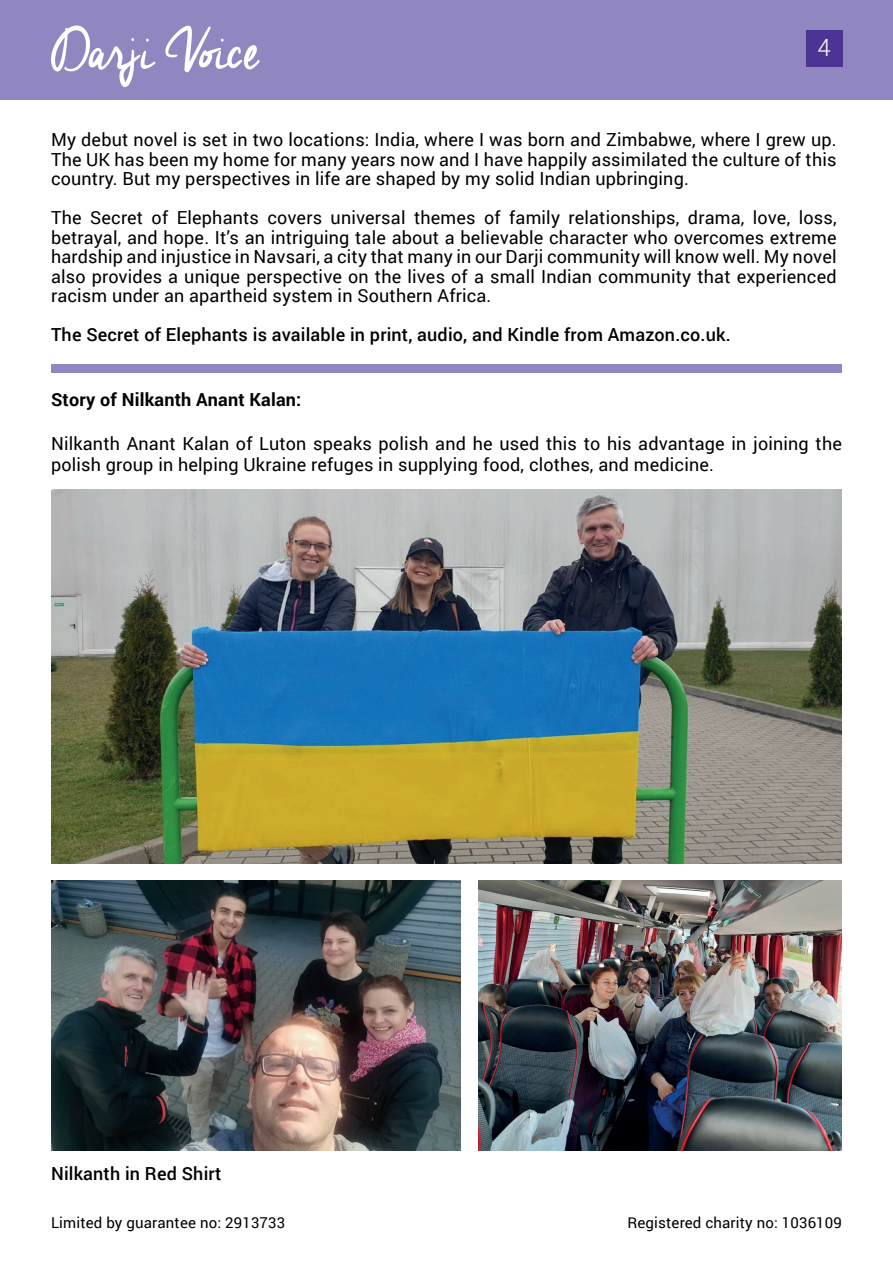
<style>
.page{position:relative;width:893px;height:1263px;background:#fff}
.page>*{position:absolute;margin:0;border:0;box-sizing:border-box;transform-origin:0 0}
.t1{font:300 23.7px "Roboto";color:#fff}
.t2{font:18px/19.5px "Roboto";letter-spacing:.01em;color:#000;text-align:justify}
.t3{font:500 18px "Roboto";letter-spacing:.01em;color:#000}
.t4{font:700 18px "Roboto";letter-spacing:.01em;color:#000}
.t5{font:15px "Roboto";letter-spacing:.01em;color:#000}
</style>
<div class="page">
<div style="left:0;top:0;width:893px;height:100px;background:#9087c0"></div>
<svg style="left:51px;top:26px;width:104px;height:61px"></svg>
<svg style="left:165px;top:26px;width:95px;height:46px"></svg>
<div style="left:806px;top:30px;width:36px;height:37px;background:#4d3394"></div>
<img style="left:51px;top:490px;width:791px;height:373px">
<div style="left:51px;top:364px;width:791px;height:9px;background:#9087c0"></div>
<img style="left:478px;top:880px;width:364px;height:270px">
<img style="left:51px;top:880px;width:409px;height:270px">
<h1 class="t1" style="left:817px;top:32px;width:15px">4</h1>
<p class="t2" style="left:51px;top:130px;width:787px">My debut novel is set in two locations: India, where I was born and Zimbabwe, where I grew up.<br>The UK has been my home for many years now and I have happily assimilated the culture of this country. But my perspectives in life are shaped by my solid Indian upbringing.</p>
<p class="t2" style="left:51px;top:208px;width:787px">The Secret of Elephants covers universal themes of family relationships, drama, love, loss, betrayal, and hope. It’s an intriguing tale about a believable character who overcomes extreme hardship and injustice in Navsari, a city that many in our Darji community will know well. My novel also provides a unique perspective on the lives of a small Indian community that experienced racism under an apartheid system in Southern Africa.</p>
<p class="t3" style="left:51px;top:322px;width:681px">The Secret of Elephants is available in print, audio, and Kindle from Amazon.co.uk.</p>
<p class="t4" style="left:51px;top:387px;width:252px">Story of Nilkanth Anant Kalan:</p>
<p class="t2" style="left:51px;top:432px;width:792px;line-height:21.6px">Nilkanth Anant Kalan of Luton speaks polish and he used this to his advantage in joining the polish group in helping Ukraine refuges in supplying food, clothes, and medicine.</p>
<p class="t3" style="left:51px;top:1161px;width:172px">Nilkanth in Red Shirt</p>
<p class="t5" style="left:51px;top:1212px;width:236px">Limited by guarantee no: 2913733</p>
<p class="t5" style="left:627px;top:1212px;width:216px">Registered charity no: 1036109</p>
</div>
